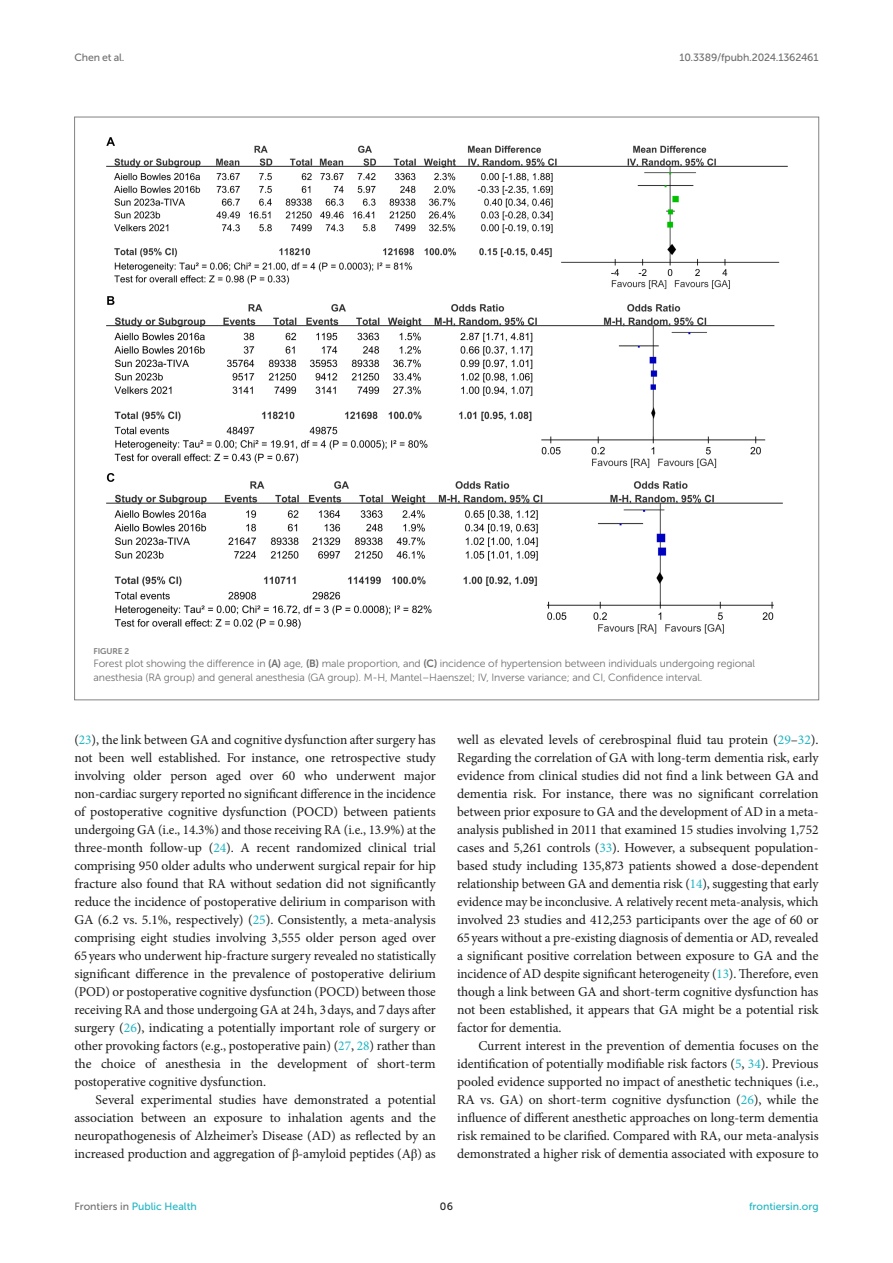
<style>
.page{position:relative;width:893px;height:1263px;background:#fff}
.page>*{position:absolute;margin:0;border:0;box-sizing:border-box;transform-origin:0 0}
.TEXT{font:13.5px/18px "Minion Pro";letter-spacing:-.005em;color:#1b1c1b;text-align:justify}
.FIG_LEG{font:10.5px/13.5px "Museo Sans 300";letter-spacing:-.01em;color:#706f70}
.t1{font:10.5px "Museo Sans 500";color:#1db5c3}
.t2{font:10.5px "Museo Sans 500";letter-spacing:-.015em;color:#706f70}
.t3{font:10.5px "Museo Sans 500";color:#1b1c1b}
.FIG_HD{font:8.25px "Museo Sans 700";letter-spacing:-.01em;color:#7e7f7f}
.s1{font-family:"Museo Sans 700"}
.s2{color:#1db5c3}
.s3{font-family:"STIX General"}
.s4{color:#706f70}
</style>
<div class="page">
<img style="left:106px;top:137px;width:682px;height:497px">
<p class="t2" style="left:74px;top:51px;width:52px">Chen et al.</p>
<p class="t2" style="left:679px;top:51px;width:141px">10.3389/fpubh.2024.1362461</p>
<p class="FIG_HD" style="left:94px;top:646px;width:37px">FIGURE 2</p>
<p class="FIG_LEG" style="left:94px;top:657px;width:663px">Forest plot showing the difference in <span class="s1">(A)</span> age, <span class="s1">(B)</span> male proportion, and <span class="s1">(C)</span> incidence of hypertension between individuals undergoing regional anesthesia (RA group) and general anesthesia (GA group). M-H, Mantel–Haenszel; IV, Inverse variance; and CI, Confidence interval.</p>
<p class="TEXT" style="left:74px;top:731px;width:363px">(<span class="s2">23</span>), the link between GA and cognitive dysfunction after surgery has not been well established. For instance, one retrospective study involving older person aged over 60 who underwent major non-cardiac surgery reported no significant difference in the incidence of postoperative cognitive dysfunction (POCD) between patients undergoing GA (i.e., 14.3%) and those receiving RA (i.e., 13.9%) at the three-month follow-up (<span class="s2">24</span>). A recent randomized clinical trial comprising 950 older adults who underwent surgical repair for hip fracture also found that RA without sedation did not significantly reduce the incidence of postoperative delirium in comparison with GA (6.2 vs. 5.1%, respectively) (<span class="s2">25</span>). Consistently, a meta-analysis comprising eight studies involving 3,555 older person aged over 65years who underwent hip-fracture surgery revealed no statistically significant difference in the prevalence of postoperative delirium (POD) or postoperative cognitive dysfunction (POCD) between those receiving RA and those undergoing GA at 24h, 3days, and 7days after surgery (<span class="s2">26</span>), indicating a potentially important role of surgery or other provoking factors (e.g., postoperative pain) (<span class="s2">27</span>, <span class="s2">28</span>) rather than the choice of anesthesia in the development of short-term postoperative cognitive dysfunction.</p>
<p class="TEXT" style="left:74px;top:1091px;width:363px;text-indent:21px">Several experimental studies have demonstrated a potential association between an exposure to inhalation agents and the neuropathogenesis of Alzheimer’s Disease (AD) as reflected by an increased production and aggregation of <span class="s3">β</span>-amyloid peptides (A<span class="s3">β</span>) as</p>
<p class="TEXT" style="left:457px;top:731px;width:363px">well as elevated levels of cerebrospinal fluid tau protein (<span class="s2">29</span>–<span class="s2">32</span>).<br>Regarding the correlation of GA with long-term dementia risk, early evidence from clinical studies did not find a link between GA and dementia risk. For instance, there was no significant correlation between prior exposure to GA and the development of AD in a meta&shy;analysis published in 2011 that examined 15 studies involving 1,752 cases and 5,261 controls (<span class="s2">33</span>). However, a subsequent population&shy;based study including 135,873 patients showed a dose-dependent relationship between GA and dementia risk (<span class="s2">14</span>), suggesting that early evidence may be inconclusive. A relatively recent meta-analysis, which involved 23 studies and 412,253 participants over the age of 60 or 65years without a pre-existing diagnosis of dementia or AD, revealed a significant positive correlation between exposure to GA and the incidence of AD despite significant heterogeneity (<span class="s2">13</span>). Therefore, even though a link between GA and short-term cognitive dysfunction has not been established, it appears that GA might be a potential risk factor for dementia.</p>
<p class="TEXT" style="left:457px;top:1037px;width:363px;text-indent:21px">Current interest in the prevention of dementia focuses on the identification of potentially modifiable risk factors (<span class="s2">5</span>, <span class="s2">34</span>). Previous pooled evidence supported no impact of anesthetic techniques (i.e., RA vs. GA) on short-term cognitive dysfunction (<span class="s2">26</span>), while the influence of different anesthetic approaches on long-term dementia risk remained to be clarified. Compared with RA, our meta-analysis demonstrated a higher risk of dementia associated with exposure to</p>
<p class="t1" style="left:74px;top:1200px;width:124px"><span class="s4">Frontiers in</span> Public Health</p>
<p class="t3" style="left:440px;top:1200px;width:15px">06</p>
<p class="t1" style="left:749px;top:1200px;width:71px">frontiersin.org</p>
</div>
